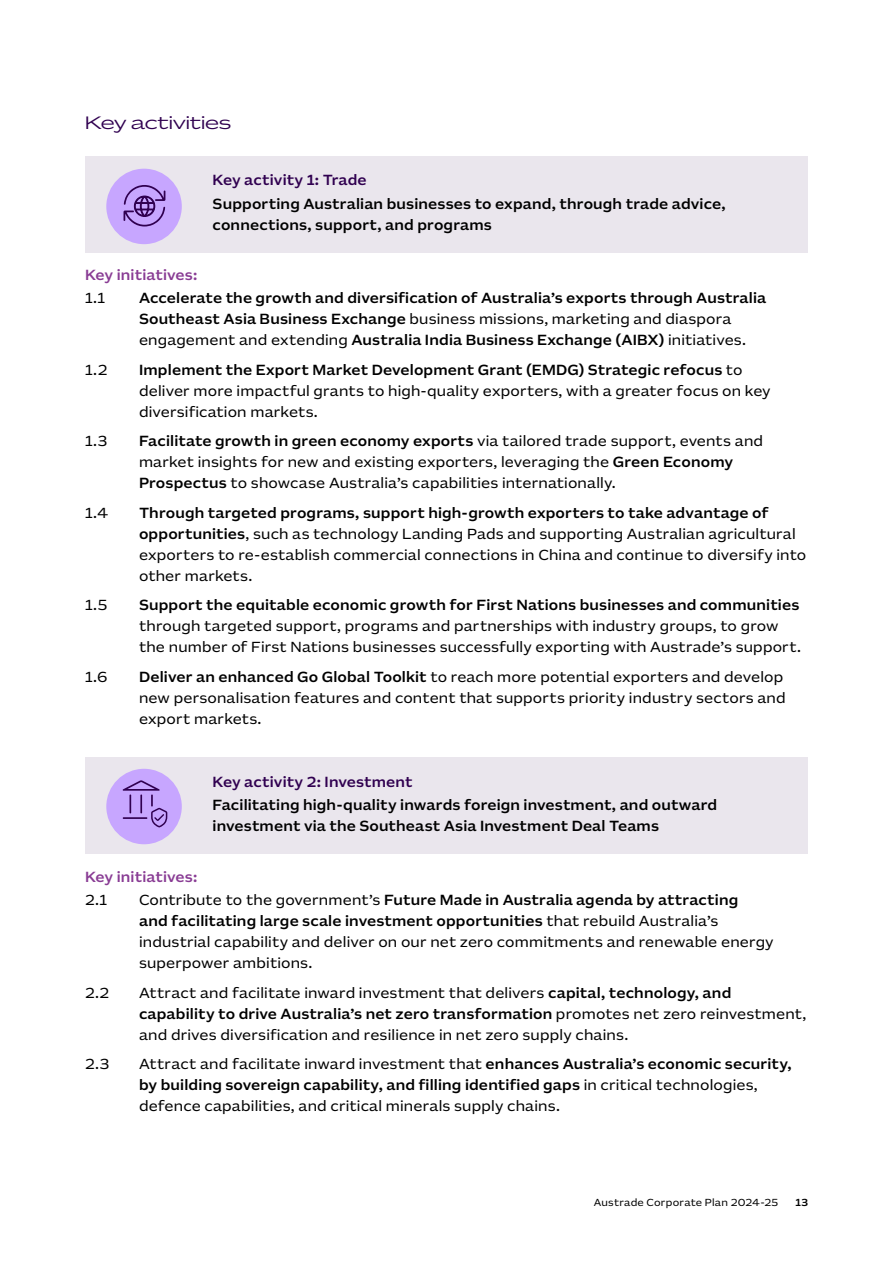
<style>
.page{position:relative;width:893px;height:1263px;background:#fff}
.page>*{position:absolute;margin:0;border:0;box-sizing:border-box;transform-origin:0 0}
.t1{font:300 18px "AU Sans Display";color:#300050}
._4_Body_copy{font:15px/21px "AU Sans Text";letter-spacing:.01em;color:#000}
._4_Body_copy-2{font:500 15px/21px "AU Sans Text";letter-spacing:.01em;color:#000}
._3_Subheading_3{font:500 15px "AU Sans Text";letter-spacing:.01em;color:#300050}
._3_Subheading_3-2{font:500 15px "AU Sans Text";letter-spacing:.005em;color:#893c94}
.t2{font:10.5px "AU Sans Text";letter-spacing:.025em;color:#000}
.t3{font:500 10.5px "AU Sans Text";color:#000}
.s1{font-weight:400}
.s2{font-weight:500}
</style>
<div class="page">
<div style="left:85px;top:156px;width:723px;height:97px;background:#eae6ed"></div>
<div style="left:85px;top:757px;width:723px;height:97px;background:#eae6ed"></div>
<div style="left:106px;top:169px;width:76px;height:75px;background:#c7a6ff;border-radius:50%"></div>
<svg style="left:124px;top:185px;width:41px;height:41px"></svg>
<div style="left:106px;top:769px;width:76px;height:75px;background:#c7a6ff;border-radius:50%"></div>
<svg style="left:123px;top:780px;width:45px;height:48px"></svg>
<h2 class="t1" style="left:85px;top:107px;width:148px">Key activities</h2>
<p class="_3_Subheading_3" style="left:213px;top:167px;width:156px">Key activity 1: Trade</p>
<p class="_4_Body_copy-2" style="left:213px;top:191px;width:515px">Supporting Australian businesses to expand, through trade advice, connections, support, and programs</p>
<p class="_3_Subheading_3-2" style="left:85px;top:262px;width:114px">Key initiatives:</p>
<p class="_4_Body_copy" style="left:85px;top:286px;width:22px">1.1</p>
<p class="_4_Body_copy-2" style="left:139px;top:286px;width:629px">Accelerate the growth and diversification of Australia’s exports through Australia<br>Southeast Asia Business Exchange <span class="s1">business missions, marketing and diaspora engagement and extending</span> Australia India Business Exchange (AIBX) <span class="s1">initiatives.</span></p>
<p class="_4_Body_copy" style="left:85px;top:358px;width:24px">1.2</p>
<p class="_4_Body_copy" style="left:139px;top:358px;width:633px"><span class="s2">Implement the Export Market Development Grant (EMDG) Strategic refocus</span> to deliver more impactful grants to high-quality exporters, with a greater focus on key diversification markets.</p>
<p class="_4_Body_copy" style="left:85px;top:429px;width:24px">1.3</p>
<p class="_4_Body_copy" style="left:139px;top:429px;width:626px"><span class="s2">Facilitate growth in green economy exports</span> via tailored trade support, events and market insights for new and existing exporters, leveraging the <span class="s2">Green Economy<br>Prospectus</span> to showcase Australia’s capabilities internationally.</p>
<p class="_4_Body_copy" style="left:85px;top:501px;width:25px">1.4</p>
<p class="_4_Body_copy" style="left:139px;top:501px;width:669px"><span class="s2">Through targeted programs, support high-growth exporters to take advantage of opportunities</span>, such as technology Landing Pads and supporting Australian agricultural exporters to re-establish commercial connections in China and continue to diversify into other markets.</p>
<p class="_4_Body_copy" style="left:85px;top:593px;width:24px">1.5</p>
<p class="_4_Body_copy" style="left:139px;top:593px;width:663px"><span class="s2">Support the equitable economic growth for First Nations businesses and communities </span>through targeted support, programs and partnerships with industry groups, to grow the number of First Nations businesses successfully exporting with Austrade’s support.</p>
<p class="_4_Body_copy" style="left:85px;top:665px;width:24px">1.6</p>
<p class="_4_Body_copy" style="left:139px;top:665px;width:648px"><span class="s2">Deliver an enhanced Go Global Toolkit</span> to reach more potential exporters and develop new personalisation features and content that supports priority industry sectors and export markets.</p>
<p class="_3_Subheading_3" style="left:213px;top:769px;width:202px">Key activity 2: Investment</p>
<p class="_4_Body_copy-2" style="left:213px;top:793px;width:506px">Facilitating high-quality inwards foreign investment, and outward investment via the Southeast Asia Investment Deal Teams</p>
<p class="_3_Subheading_3-2" style="left:85px;top:864px;width:114px">Key initiatives:</p>
<p class="_4_Body_copy" style="left:85px;top:888px;width:24px">2.1</p>
<p class="_4_Body_copy" style="left:139px;top:888px;width:636px">Contribute to the government’s <span class="s2">Future Made in Australia agenda by attracting<br>and facilitating large scale investment opportunities</span> that rebuild Australia’s industrial capability and deliver on our net zero commitments and renewable energy superpower ambitions.</p>
<p class="_4_Body_copy" style="left:85px;top:980px;width:26px">2.2</p>
<p class="_4_Body_copy" style="left:139px;top:980px;width:669px">Attract and facilitate inward investment that delivers <span class="s2">capital, technology, and capability to drive Australia’s net zero transformation</span> promotes net zero reinvestment, and drives diversification and resilience in net zero supply chains.</p>
<p class="_4_Body_copy" style="left:85px;top:1052px;width:26px">2.3</p>
<p class="_4_Body_copy" style="left:139px;top:1052px;width:654px">Attract and facilitate inward investment that <span class="s2">enhances Australia’s economic security, by building sovereign capability, and filling identified gaps</span> in critical technologies, defence capabilities, and critical minerals supply chains.</p>
<p class="t2" style="left:594px;top:1194px;width:186px">Austrade Corporate Plan 2024-25</p>
<p class="t3" style="left:795px;top:1194px;width:14px">13</p>
</div>
